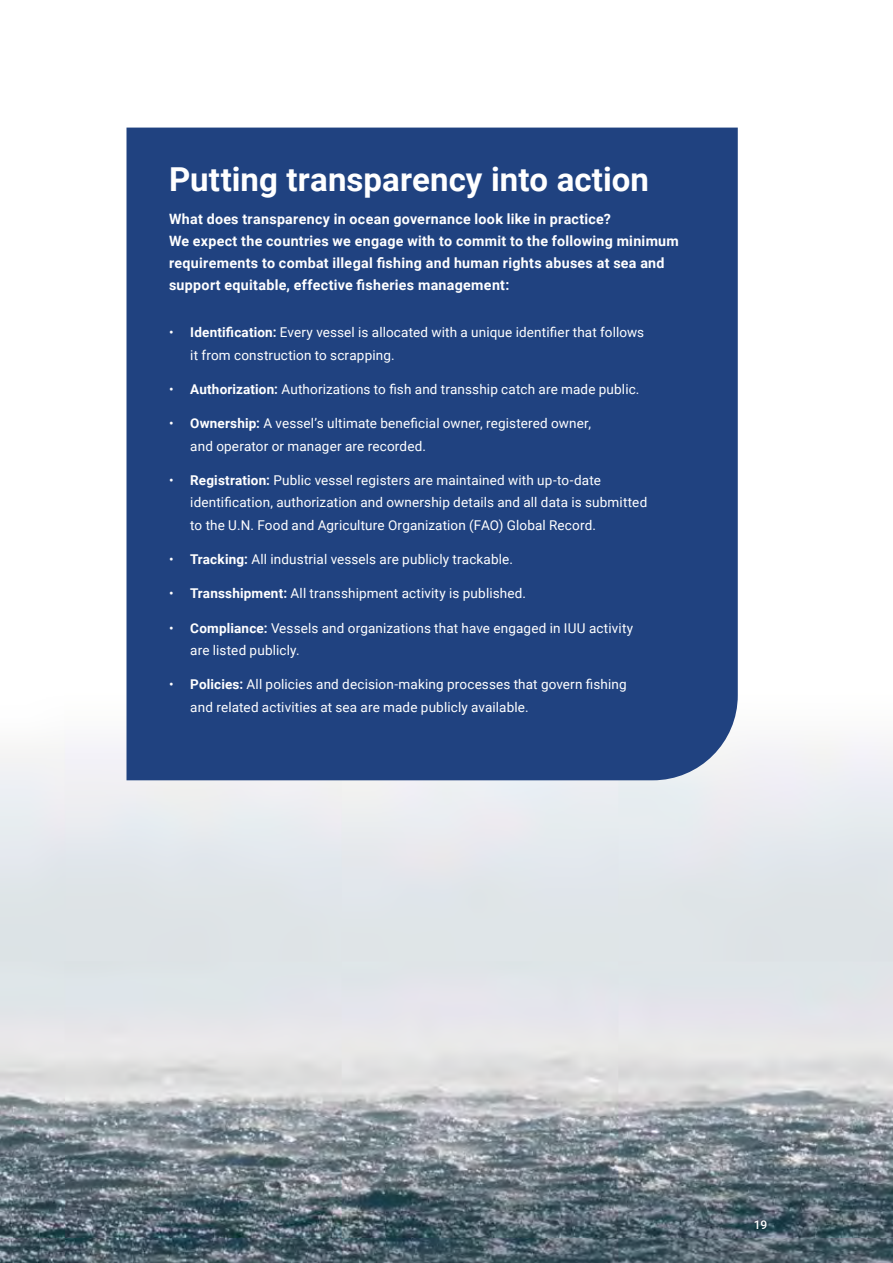
<style>
.page{position:relative;width:893px;height:1263px;background:#fff}
.page>*{position:absolute;margin:0;border:0;box-sizing:border-box;transform-origin:0 0}
.t1{font:700 33px "Roboto";letter-spacing:.005em;color:#fff}
.t2{font:700 14.25px/21.8px "Roboto";letter-spacing:.02em;color:#fff}
.t3{font:13.5px/22.5px "Roboto";letter-spacing:.01em;color:#fff}
.t4{font:500 12px "Roboto";color:#fff}
.s1{font-weight:700}
</style>
<div class="page">
<img style="left:0;top:743px;width:893px;height:520px">
<div style="left:126px;top:128px;width:612px;height:652px;background:#204280"></div>
<h1 class="t1" style="left:169px;top:156px;width:481px">Putting transparency into action</h1>
<p class="t2" style="left:169px;top:208px;width:511px">What does transparency in ocean governance look like in practice?<br>We expect the countries we engage with to commit to the following minimum requirements to combat illegal fishing and human rights abuses at sea and support equitable, effective fisheries management:</p>
<p class="t3" style="left:190px;top:321px;width:455px;text-indent:-21px">• <span class="s1">Identification:</span> Every vessel is allocated with a unique identifier that follows it from construction to scrapping.</p>
<p class="t3" style="left:169px;top:377px;width:472px">• <span class="s1">Authorization:</span> Authorizations to fish and transship catch are made public.</p>
<p class="t3" style="left:190px;top:412px;width:402px;text-indent:-21px">• <span class="s1">Ownership:</span> A vessel’s ultimate beneficial owner, registered owner, and operator or manager are recorded.</p>
<p class="t3" style="left:190px;top:468px;width:458px;text-indent:-21px">• <span class="s1">Registration:</span> Public vessel registers are maintained with up-to-date identification, authorization and ownership details and all data is submitted to the U.N. Food and Agriculture Organization (FAO) Global Record.</p>
<p class="t3" style="left:169px;top:548px;width:345px">• <span class="s1">Tracking:</span> All industrial vessels are publicly trackable.</p>
<p class="t3" style="left:169px;top:582px;width:359px">• <span class="s1">Transshipment:</span> All transshipment activity is published.</p>
<p class="t3" style="left:190px;top:616px;width:444px;text-indent:-21px">• <span class="s1">Compliance:</span> Vessels and organizations that have engaged in IUU activity are listed publicly.</p>
<p class="t3" style="left:190px;top:673px;width:438px;text-indent:-21px">• <span class="s1">Policies:</span> All policies and decision-making processes that govern fishing and related activities at sea are made publicly available.</p>
<p class="t4" style="left:754px;top:1216px;width:15px">19</p>
</div>
